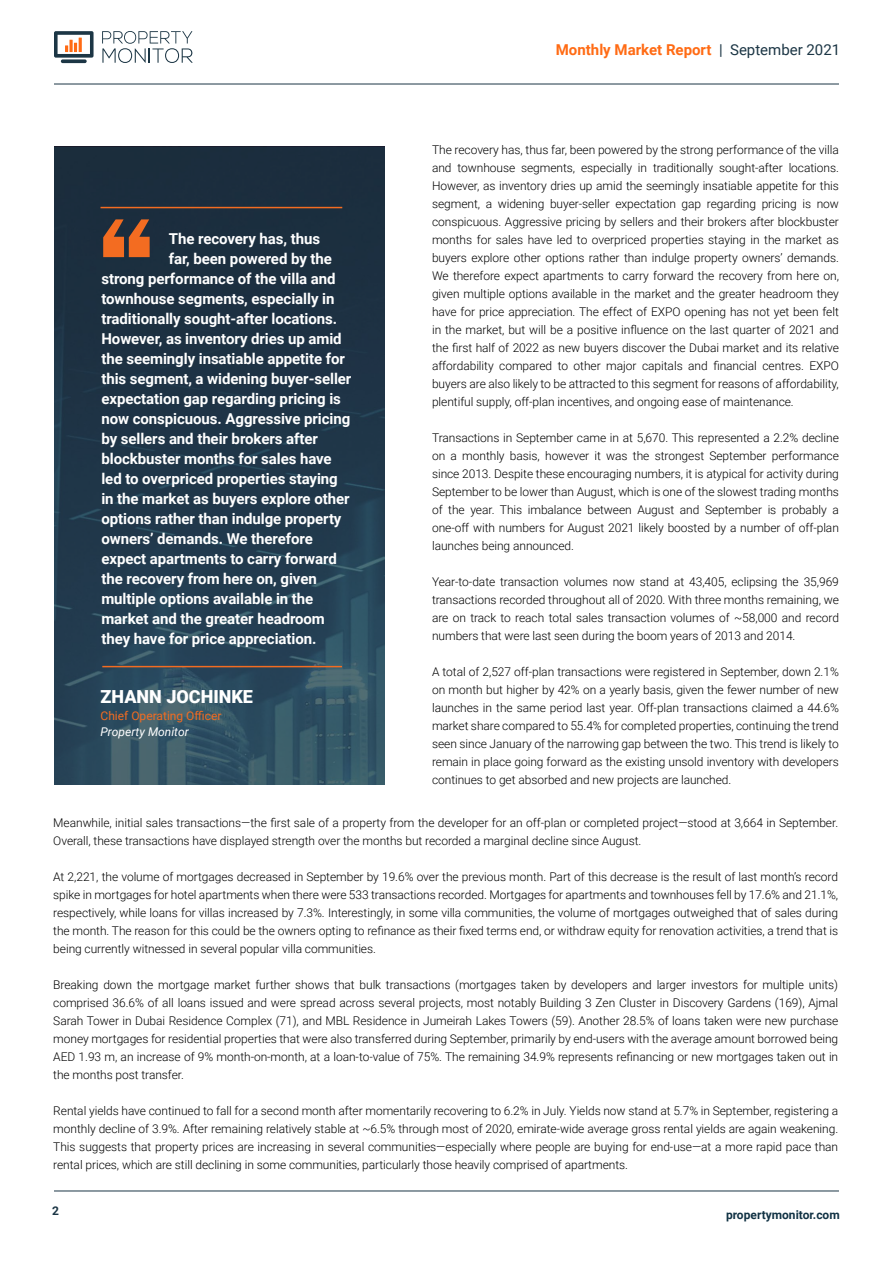
<style>
.page{position:relative;width:893px;height:1263px;background:#fff}
.page>*{position:absolute;margin:0;border:0;box-sizing:border-box;transform-origin:0 0}
.t1{font:900 18px "Roboto";color:#fff}
.t2{font:700 15px "Roboto";letter-spacing:-.005em;color:#fff}
.t3{font:700 15px "Roboto";color:#ff6b14}
.t4{font:300 12px/18px "Roboto";letter-spacing:-.005em;color:#000;text-align:justify}
.t5{font:12px "Roboto";color:#f36c21}
.t6{font:700 12px "Roboto";color:#123345}
.t7{font:italic 12px "Roboto";color:#fff}
.t8{font:700 12px "Roboto";color:#1b3545}
.s1{font-weight:400;color:#1c3645}
</style>
<div class="page">
<hr style="left:54px;top:1190px;width:785px;height:1px;background:#1b3545">
<svg style="left:61px;top:59px;width:26px;height:4px"></svg>
<svg style="left:54px;top:31px;width:40px;height:27px"></svg>
<svg style="left:69px;top:40px;width:4px;height:12px"></svg>
<svg style="left:102px;top:31px;width:91px;height:32px"></svg>
<hr style="left:54px;top:84px;width:785px;height:1px;background:#1c3645">
<svg style="left:54px;top:147px;width:330px;height:637px;background:#233b4c"></svg>
<hr style="left:102px;top:666px;width:240px;height:1px;background:#f36c21">
<hr style="left:100px;top:207px;width:242px;height:1px;background:#f36c21">
<svg style="left:103px;top:219px;width:47px;height:38px;background:#a6552b"></svg>
<p class="t2" style="left:169px;top:229px;width:153px">The recovery has, thus</p>
<p class="t2" style="left:169px;top:249px;width:164px">far, been powered by the</p>
<p class="t2" style="left:101px;top:268px;width:236px">strong performance of the villa and</p>
<p class="t2" style="left:101px;top:288px;width:235px">townhouse segments, especially in</p>
<p class="t2" style="left:101px;top:308px;width:237px">traditionally sought-after locations.</p>
<p class="t2" style="left:101px;top:328px;width:242px">However, as inventory dries up amid</p>
<p class="t2" style="left:101px;top:348px;width:245px">the seemingly insatiable appetite for</p>
<p class="t2" style="left:101px;top:368px;width:251px">this segment, a widening buyer-seller</p>
<p class="t2" style="left:101px;top:388px;width:241px">expectation gap regarding pricing is</p>
<p class="t2" style="left:101px;top:408px;width:250px">now conspicuous. Aggressive pricing</p>
<p class="t2" style="left:101px;top:428px;width:218px">by sellers and their brokers after</p>
<p class="t2" style="left:101px;top:448px;width:232px">blockbuster months for sales have</p>
<p class="t2" style="left:101px;top:468px;width:238px">led to overpriced properties staying</p>
<p class="t2" style="left:101px;top:488px;width:250px">in the market as buyers explore other</p>
<p class="t2" style="left:101px;top:508px;width:242px">options rather than indulge property</p>
<p class="t2" style="left:101px;top:528px;width:213px">owners’ demands. We therefore</p>
<p class="t2" style="left:101px;top:548px;width:237px">expect apartments to carry forward</p>
<p class="t2" style="left:101px;top:568px;width:217px">the recovery from here on, given</p>
<p class="t2" style="left:101px;top:588px;width:213px">multiple options available in the</p>
<p class="t2" style="left:101px;top:608px;width:225px">market and the greater headroom</p>
<p class="t2" style="left:101px;top:628px;width:217px">they have for price appreciation.</p>
<h1 class="t1" style="left:101px;top:684px;width:154px">ZHANN JOCHINKE</h1>
<p class="t5" style="left:101px;top:707px;width:122px">Chief Operating Officer</p>
<p class="t7" style="left:101px;top:723px;width:90px">Property Monitor</p>
<p class="t3" style="left:556px;top:39px;width:286px">Monthly Market Report <span class="s1">| September 2021</span></p>
<p class="t4" style="left:432px;top:141px;width:408px">The recovery has, thus far, been powered by the strong performance of the villa and townhouse segments, especially in traditionally sought-after locations.<br>However, as inventory dries up amid the seemingly insatiable appetite for this segment, a widening buyer-seller expectation gap regarding pricing is now conspicuous. Aggressive pricing by sellers and their brokers after blockbuster months for sales have led to overpriced properties staying in the market as buyers explore other options rather than indulge property owners’ demands.<br>We therefore expect apartments to carry forward the recovery from here on, given multiple options available in the market and the greater headroom they have for price appreciation. The effect of EXPO opening has not yet been felt in the market, but will be a positive influence on the last quarter of 2021 and the first half of 2022 as new buyers discover the Dubai market and its relative affordability compared to other major capitals and financial centres. EXPO buyers are also likely to be attracted to this segment for reasons of affordability, plentiful supply, off-plan incentives, and ongoing ease of maintenance.</p>
<p class="t4" style="left:432px;top:429px;width:408px">Transactions in September came in at 5,670. This represented a 2.2% decline on a monthly basis, however it was the strongest September performance since 2013. Despite these encouraging numbers, it is atypical for activity during September to be lower than August, which is one of the slowest trading months of the year. This imbalance between August and September is probably a one-off with numbers for August 2021 likely boosted by a number of off-plan launches being announced.</p>
<p class="t4" style="left:432px;top:573px;width:408px">Year-to-date transaction volumes now stand at 43,405, eclipsing the 35,969 transactions recorded throughout all of 2020. With three months remaining, we are on track to reach total sales transaction volumes of ~58,000 and record numbers that were last seen during the boom years of 2013 and 2014.</p>
<p class="t4" style="left:432px;top:663px;width:408px">A total of 2,527 off-plan transactions were registered in September, down 2.1% on month but higher by 42% on a yearly basis, given the fewer number of new launches in the same period last year. Off-plan transactions claimed a 44.6% market share compared to 55.4% for completed properties, continuing the trend seen since January of the narrowing gap between the two. This trend is likely to remain in place going forward as the existing unsold inventory with developers continues to get absorbed and new projects are launched.</p>
<p class="t4" style="left:53px;top:813px;width:786px">Meanwhile, initial sales transactions—the first sale of a property from the developer for an off-plan or completed project—stood at 3,664 in September.<br>Overall, these transactions have displayed strength over the months but recorded a marginal decline since August.</p>
<p class="t4" style="left:53px;top:867px;width:786px">At 2,221, the volume of mortgages decreased in September by 19.6% over the previous month. Part of this decrease is the result of last month’s record spike in mortgages for hotel apartments when there were 533 transactions recorded. Mortgages for apartments and townhouses fell by 17.6% and 21.1%, respectively, while loans for villas increased by 7.3%. Interestingly, in some villa communities, the volume of mortgages outweighed that of sales during the month. The reason for this could be the owners opting to refinance as their fixed terms end, or withdraw equity for renovation activities, a trend that is being currently witnessed in several popular villa communities.</p>
<p class="t4" style="left:53px;top:975px;width:786px">Breaking down the mortgage market further shows that bulk transactions (mortgages taken by developers and larger investors for multiple units) comprised 36.6% of all loans issued and were spread across several projects, most notably Building 3 Zen Cluster in Discovery Gardens (169), Ajmal Sarah Tower in Dubai Residence Complex (71), and MBL Residence in Jumeirah Lakes Towers (59). Another 28.5% of loans taken were new purchase money mortgages for residential properties that were also transferred during September, primarily by end-users with the average amount borrowed being AED 1.93 m, an increase of 9% month-on-month, at a loan-to-value of 75%. The remaining 34.9% represents refinancing or new mortgages taken out in the months post transfer.</p>
<p class="t4" style="left:53px;top:1101px;width:786px">Rental yields have continued to fall for a second month after momentarily recovering to 6.2% in July. Yields now stand at 5.7% in September, registering a monthly decline of 3.9%. After remaining relatively stable at ~6.5% through most of 2020, emirate-wide average gross rental yields are again weakening.<br>This suggests that property prices are increasing in several communities—especially where people are buying for end-use—at a more rapid pace than rental prices, which are still declining in some communities, particularly those heavily comprised of apartments.</p>
<p class="t8" style="left:52px;top:1202px;width:8px">2</p>
<p class="t6" style="left:726px;top:1206px;width:115px">propertymonitor.com</p>
</div>
